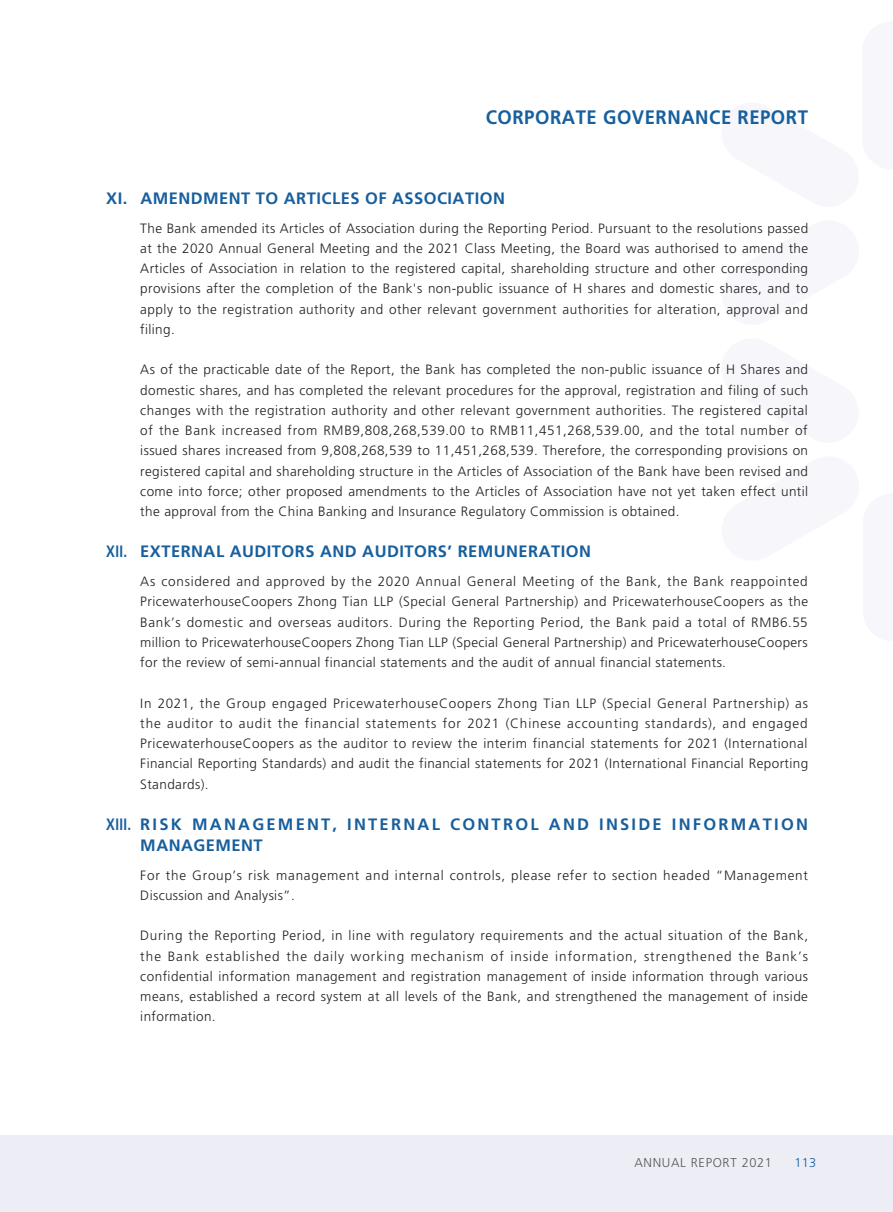
<style>
.page{position:relative;width:893px;height:1212px;background:#fff}
.page>*{position:absolute;margin:0;border:0;box-sizing:border-box;transform-origin:0 0}
.t1{font:700 19.5px "Frutiger LT Std";letter-spacing:.03em;color:#175f9d;scale:.95 1}
.t2{font:700 16.5px/21px "Frutiger LT Std";letter-spacing:.135em;color:#175f9d;scale:.8 1}
.t3{font:700 16.5px "Frutiger LT Std";letter-spacing:.03em;color:#175f9d;scale:.8 1}
.t4{font:700 16.5px "Frutiger LT Std";letter-spacing:.03em;color:#175f9d}
.t5{font:300 13.5px/20.2px "Frutiger LT Std";letter-spacing:.03em;color:#231f20;text-align:justify}
.t6{font:300 13.5px/20.2px "Frutiger LT Std";letter-spacing:.055em;color:#231f20}
.t7{font:300 12.75px "Frutiger LT Std";letter-spacing:.055em;color:#57585a}
.t8{font:300 12.75px "Frutiger LT Std";color:#175f9d}
</style>
<div class="page">
<div style="left:0;top:1135px;width:893px;height:77px;background:#ededf5"></div>
<h1 class="t1" style="left:486px;top:105px;width:341px">CORPORATE GOVERNANCE REPORT</h1>
<p class="t4" style="left:106px;top:188px;width:400px">XI. AMENDMENT TO ARTICLES OF ASSOCIATION</p>
<p class="t5" style="left:140px;top:218px;width:669px">The Bank amended its Articles of Association during the Reporting Period. Pursuant to the resolutions passed at the 2020 Annual General Meeting and the 2021 Class Meeting, the Board was authorised to amend the Articles of Association in relation to the registered capital, shareholding structure and other corresponding provisions after the completion of the Bank's non-public issuance of H shares and domestic shares, and to apply to the registration authority and other relevant government authorities for alteration, approval and filing.</p>
<p class="t5" style="left:140px;top:360px;width:669px">As of the practicable date of the Report, the Bank has completed the non-public issuance of H Shares and domestic shares, and has completed the relevant procedures for the approval, registration and filing of such changes with the registration authority and other relevant government authorities. The registered capital of the Bank increased from RMB9,808,268,539.00 to RMB11,451,268,539.00, and the total number of issued shares increased from 9,808,268,539 to 11,451,268,539. Therefore, the corresponding provisions on registered capital and shareholding structure in the Articles of Association of the Bank have been revised and come into force; other proposed amendments to the Articles of Association have not yet taken effect until the approval from the China Banking and Insurance Regulatory Commission is obtained.</p>
<p class="t3" style="left:106px;top:542px;width:607px">XII. EXTERNAL AUDITORS AND AUDITORS’ REMUNERATION</p>
<p class="t5" style="left:140px;top:571px;width:669px">As considered and approved by the 2020 Annual General Meeting of the Bank, the Bank reappointed PricewaterhouseCoopers Zhong Tian LLP (Special General Partnership) and PricewaterhouseCoopers as the Bank’s domestic and overseas auditors. During the Reporting Period, the Bank paid a total of RMB6.55 million to PricewaterhouseCoopers Zhong Tian LLP (Special General Partnership) and PricewaterhouseCoopers for the review of semi-annual financial statements and the audit of annual financial statements.</p>
<p class="t5" style="left:140px;top:693px;width:669px">In 2021, the Group engaged PricewaterhouseCoopers Zhong Tian LLP (Special General Partnership) as the auditor to audit the financial statements for 2021 (Chinese accounting standards), and engaged PricewaterhouseCoopers as the auditor to review the interim financial statements for 2021 (International Financial Reporting Standards) and audit the financial statements for 2021 (International Financial Reporting Standards).</p>
<p class="t2" style="left:140px;top:814px;width:836px;text-indent:-34px">XIII. RISK MANAGEMENT, INTERNAL CONTROL AND INSIDE INFORMATION<br>MANAGEMENT</p>
<p class="t6" style="left:140px;top:865px;width:669px">For the Group’s risk management and internal controls, please refer to section headed “Management<br>Discussion and Analysis”.</p>
<p class="t5" style="left:140px;top:926px;width:669px">During the Reporting Period, in line with regulatory requirements and the actual situation of the Bank, the Bank established the daily working mechanism of inside information, strengthened the Bank’s confidential information management and registration management of inside information through various means, established a record system at all levels of the Bank, and strengthened the management of inside information.</p>
<p class="t7" style="left:634px;top:1156px;width:139px">ANNUAL REPORT 2021</p>
<p class="t8" style="left:794px;top:1156px;width:23px">113</p>
</div>
